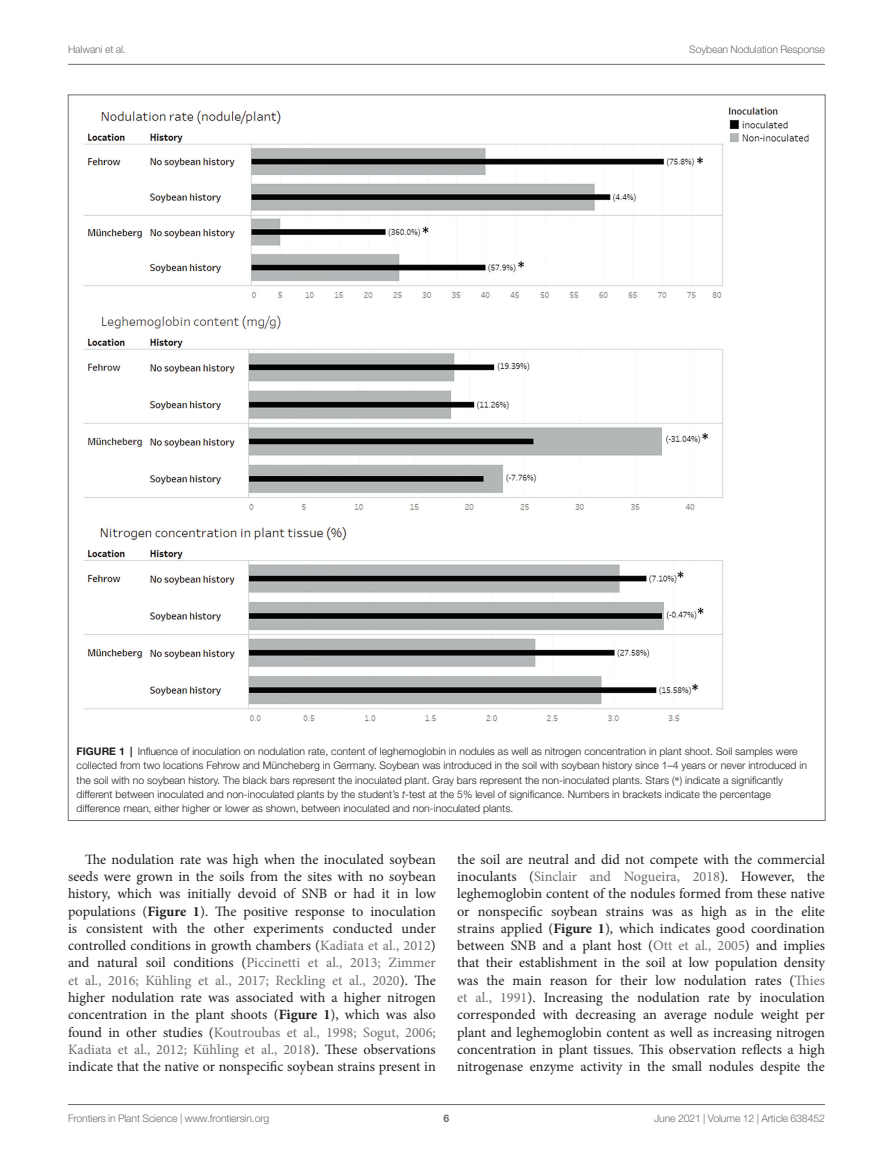
<style>
.page{position:relative;width:893px;height:1170px;background:#fff}
.page>*{position:absolute;margin:0;border:0;box-sizing:border-box;transform-origin:0 0}
.TEXT{font:14.25px/17.2px "Minion Pro";color:#231f20;text-align:justify}
.FIG_LEG{font:300 10.5px/14.2px "Helvetica Neue LT Std";color:#231f20}
.t1{font:300 10.5px "Helvetica Neue LT Std";letter-spacing:-.015em;color:#6c6d70}
.t2{font:700 10.5px "Helvetica Neue LT Std";color:#6c6d70}
.s1{font-weight:700}
.s2{font-family:"STIX General";font-weight:400}
.s3{font-style:italic}
.s4{color:#6c6d70}
</style>
<div class="page">
<hr style="left:68px;top:64px;width:757px;height:1px;background:#6c6d70">
<hr style="left:68px;top:1104px;width:757px;height:1px;background:#6c6d70">
<img style="left:83px;top:107px;width:726px;height:615px">
<p class="t1" style="left:68px;top:42px;width:59px">Halwani et al.</p>
<p class="t1" style="left:689px;top:42px;width:137px">Soybean Nodulation Response</p>
<p class="FIG_LEG" style="left:77px;top:744px;width:732px"><span class="s1">FIGURE 1 |</span> Influence of inoculation on nodulation rate, content of leghemoglobin in nodules as well as nitrogen concentration in plant shoot. Soil samples were collected from two locations Fehrow and Müncheberg in Germany. Soybean was introduced in the soil with soybean history since 1–4 years or never introduced in the soil with no soybean history. The black bars represent the inoculated plant. Gray bars represent the non-inoculated plants. Stars (<span class="s2">*</span>) indicate a significantly different between inoculated and non-inoculated plants by the student’s <span class="s3">t</span>-test at the 5% level of significance. Numbers in brackets indicate the percentage difference mean, either higher or lower as shown, between inoculated and non-inoculated plants.</p>
<p class="TEXT" style="left:68px;top:850px;width:369px;text-indent:17px">The nodulation rate was high when the inoculated soybean seeds were grown in the soils from the sites with no soybean history, which was initially devoid of SNB or had it in low populations (<span class="s1">Figure 1</span>). The positive response to inoculation is consistent with the other experiments conducted under controlled conditions in growth chambers (<span class="s4">Kadiata et al., 2012</span>) and natural soil conditions (<span class="s4">Piccinetti et al., 2013; Zimmer et al., 2016; Kühling et al., 2017; Reckling et al., 2020</span>). The higher nodulation rate was associated with a higher nitrogen concentration in the plant shoots (<span class="s1">Figure 1</span>), which was also found in other studies (<span class="s4">Koutroubas et al., 1998; Sogut, 2006; Kadiata et al., 2012; Kühling et al., 2018</span>). These observations indicate that the native or nonspecific soybean strains present in</p>
<p class="TEXT" style="left:457px;top:850px;width:369px">the soil are neutral and did not compete with the commercial inoculants (<span class="s4">Sinclair and Nogueira, 2018</span>). However, the leghemoglobin content of the nodules formed from these native or nonspecific soybean strains was as high as in the elite strains applied (<span class="s1">Figure 1</span>), which indicates good coordination between SNB and a plant host (<span class="s4">Ott et al., 2005</span>) and implies that their establishment in the soil at low population density was the main reason for their low nodulation rates (<span class="s4">Thies et al., 1991</span>). Increasing the nodulation rate by inoculation corresponded with decreasing an average nodule weight per plant and leghemoglobin content as well as increasing nitrogen concentration in plant tissues. This observation reflects a high nitrogenase enzyme activity in the small nodules despite the</p>
<p class="t1" style="left:68px;top:1111px;width:203px">Frontiers in Plant Science | www.frontiersin.org</p>
<p class="t2" style="left:444px;top:1111px;width:7px">6</p>
<p class="t1" style="left:654px;top:1111px;width:172px">June 2021 | Volume 12 | Article 638452</p>
</div>
